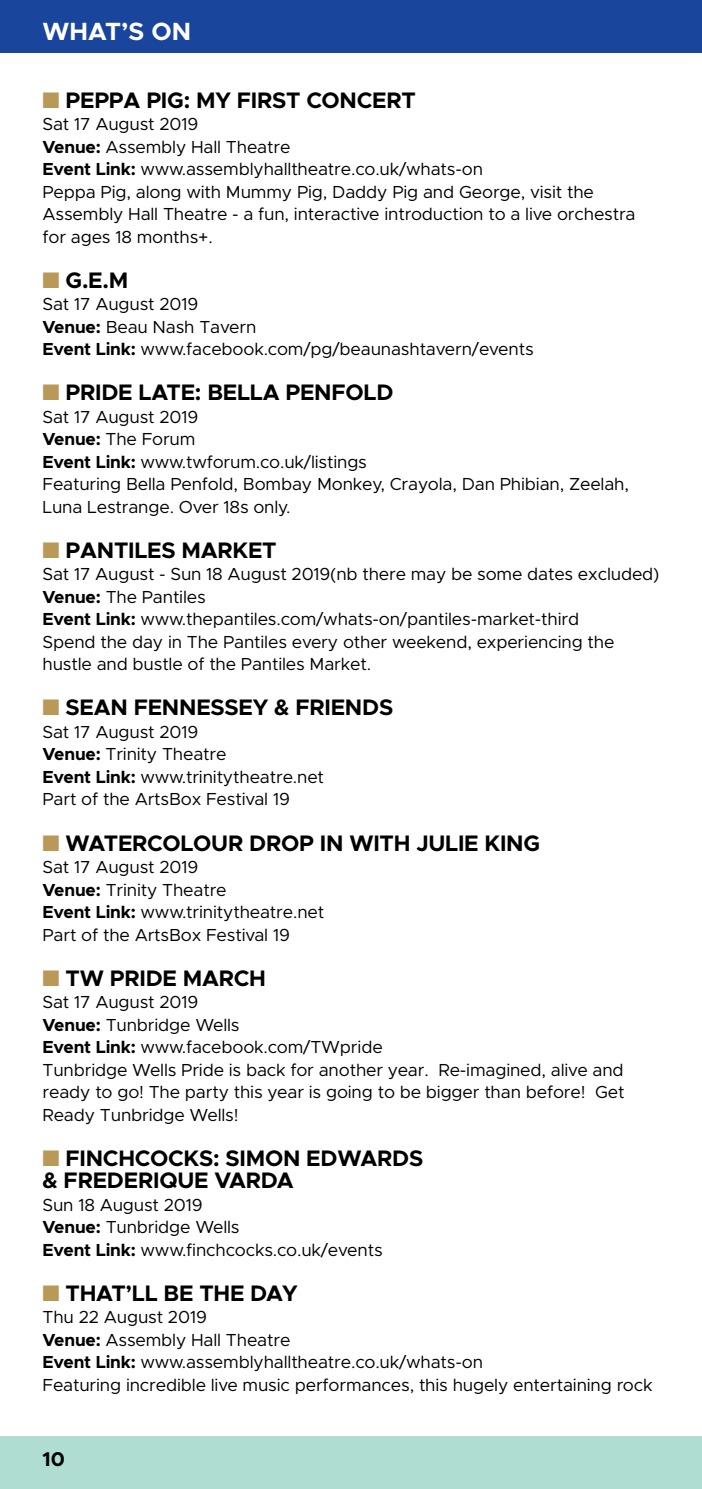
<style>
.page{position:relative;width:702px;height:1489px;background:#fff}
.page>*{position:absolute;margin:0;border:0;box-sizing:border-box;transform-origin:0 0}
.t1{font:700 25px "Metropolis";color:#fff}
.t2{font:700 22.5px/22.5px "Metropolis";letter-spacing:-.01em;color:#000}
.t3{font:700 20px "Metropolis";color:#000}
.t4{font:17.5px/22.5px "Metropolis";letter-spacing:-.01em;color:#000}
.s1{color:#b99958}
.s2{font-weight:700}
</style>
<div class="page">
<div style="left:0;top:1436px;width:702px;height:52px;background:#afddd2"></div>
<div style="left:0;top:0;width:702px;height:52px;background:#19459d"></div>
<h1 class="t1" style="left:43px;top:15px;width:21px">WHAT</h1>
<h1 class="t1" style="left:121px;top:15px;width:50px">’S ON</h1>
<p class="t2" style="left:43px;top:89px;width:375px"><span class="s1">■</span> PEPPA PIG: MY FIRST CONCERT</p>
<p class="t4" style="left:43px;top:113px;width:594px">Sat 17 August 2019<br><span class="s2">VENUE:</span> Assembly Hall Theatre<br><span class="s2">EVENT LINK:</span> www.assemblyhalltheatre.co.uk/whats-on<br>Peppa Pig, along with Mummy Pig, Daddy Pig and George, visit the Assembly Hall Theatre - a fun, interactive introduction to a live orchestra for ages 18 months+.</p>
<p class="t2" style="left:43px;top:269px;width:84px"><span class="s1">■</span> G.E.M</p>
<p class="t4" style="left:43px;top:293px;width:492px">Sat 17 August 2019<br><span class="s2">VENUE:</span> Beau Nash Tavern<br><span class="s2">EVENT LINK:</span> www.facebook.com/pg/beaunashtavern/events</p>
<p class="t2" style="left:43px;top:381px;width:352px"><span class="s1">■</span> PRIDE LATE: BELLA PENFOLD</p>
<p class="t4" style="left:43px;top:405px;width:588px">Sat 17 August 2019<br><span class="s2">VENUE:</span> The Forum<br><span class="s2">EVENT LINK:</span> www.twforum.co.uk/listings<br>Featuring Bella Penfold, Bombay Monkey, Crayola, Dan Phibian, Zeelah, Luna Lestrange. Over 18s only.</p>
<p class="t2" style="left:43px;top:539px;width:235px"><span class="s1">■</span> PANTILES MARKET</p>
<p class="t4" style="left:43px;top:563px;width:618px">Sat 17 August - Sun 18 August 2019(nb there may be some dates excluded)<br><span class="s2">VENUE:</span> The Pantiles<br><span class="s2">EVENT LINK:</span> www.thepantiles.com/whats-on/pantiles-market-third<br>Spend the day in The Pantiles every other weekend, experiencing the hustle and bustle of the Pantiles Market.</p>
<p class="t2" style="left:43px;top:696px;width:352px"><span class="s1">■</span> SEAN FENNESSEY &amp; FRIENDS</p>
<p class="t4" style="left:43px;top:720px;width:283px">Sat 17 August 2019<br><span class="s2">VENUE:</span> Trinity Theatre<br><span class="s2">EVENT LINK:</span> www.trinitytheatre.net<br>Part of the ArtsBox Festival 19</p>
<p class="t2" style="left:43px;top:831px;width:499px"><span class="s1">■</span> WATERCOLOUR DROP IN WITH JULIE KING</p>
<p class="t4" style="left:43px;top:855px;width:283px">Sat 17 August 2019<br><span class="s2">VENUE:</span> Trinity Theatre<br><span class="s2">EVENT LINK:</span> www.trinitytheatre.net<br>Part of the ArtsBox Festival 19</p>
<p class="t2" style="left:43px;top:966px;width:225px"><span class="s1">■</span> TW PRIDE MARCH</p>
<p class="t4" style="left:43px;top:990px;width:583px">Sat 17 August 2019<br><span class="s2">VENUE:</span> Tunbridge Wells<br><span class="s2">EVENT LINK:</span> www.facebook.com/TWpride<br>Tunbridge Wells Pride is back for another year. Re-imagined, alive and ready to go! The party this year is going to be bigger than before! Get Ready Tunbridge Wells!</p>
<p class="t2" style="left:43px;top:1146px;width:382px"><span class="s1">■</span> FINCHCOCKS: SIMON EDWARDS &amp; FREDERIQUE VARDA</p>
<p class="t4" style="left:43px;top:1193px;width:341px">Sun 18 August 2019<br><span class="s2">VENUE:</span> Tunbridge Wells<br><span class="s2">EVENT LINK:</span> www.finchcocks.co.uk/events</p>
<p class="t2" style="left:43px;top:1281px;width:257px"><span class="s1">■</span> THAT’LL BE THE DAY</p>
<p class="t4" style="left:43px;top:1305px;width:611px">Thu 22 August 2019<br><span class="s2">VENUE:</span> Assembly Hall Theatre<br><span class="s2">EVENT LINK:</span> www.assemblyhalltheatre.co.uk/whats-on<br>Featuring incredible live music performances, this hugely entertaining rock</p>
<p class="t3" style="left:43px;top:1445px;width:24px">10</p>
</div>
